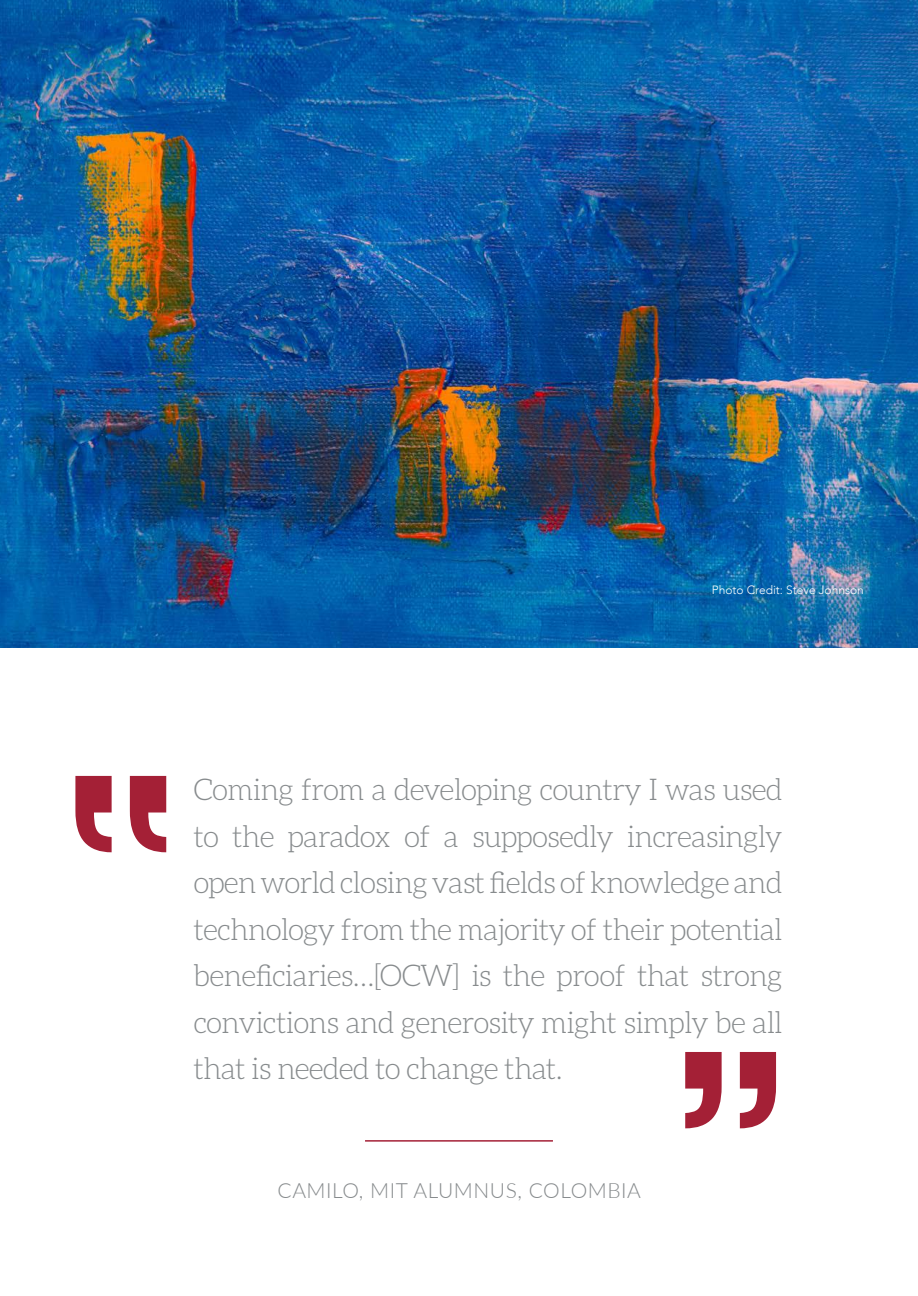
<style>
.page{position:relative;width:918px;height:1296px;background:#fff}
.page>*{position:absolute;margin:0;border:0;box-sizing:border-box;transform-origin:0 0}
.t1{font:300 30px/46.5px "Aleo";letter-spacing:-.03em;color:#878b8d;text-align:justify}
.t2{font:300 21px "Lato";letter-spacing:.025em;color:#878b8d}
.t3{font:300 12px "Avenir";color:#fff}
</style>
<div class="page">
<hr style="left:365px;top:1140px;width:188px;height:2px;background:#a42036">
<img style="left:0;top:0;width:918px;height:648px">
<svg style="left:75px;top:776px;width:37px;height:76px"></svg>
<svg style="left:130px;top:776px;width:36px;height:76px"></svg>
<svg style="left:740px;top:1052px;width:36px;height:76px"></svg>
<svg style="left:685px;top:1052px;width:37px;height:76px"></svg>
<p class="t3" style="left:712px;top:583px;width:154px">Photo Credit: Steve Johnson</p>
<p class="t1" style="left:193px;top:766px;width:591px">Coming from a developing country I was used to the paradox of a supposedly increasingly open world closing vast felds of knowledge and technology from the majority of their potential benefciaries…[OCW] is the proof that strong convictions and generosity might simply be all that is needed to change that.</p>
<p class="t2" style="left:278px;top:1176px;width:365px">CAMILO, MIT ALUMNUS, COLOMBIA</p>
</div>
